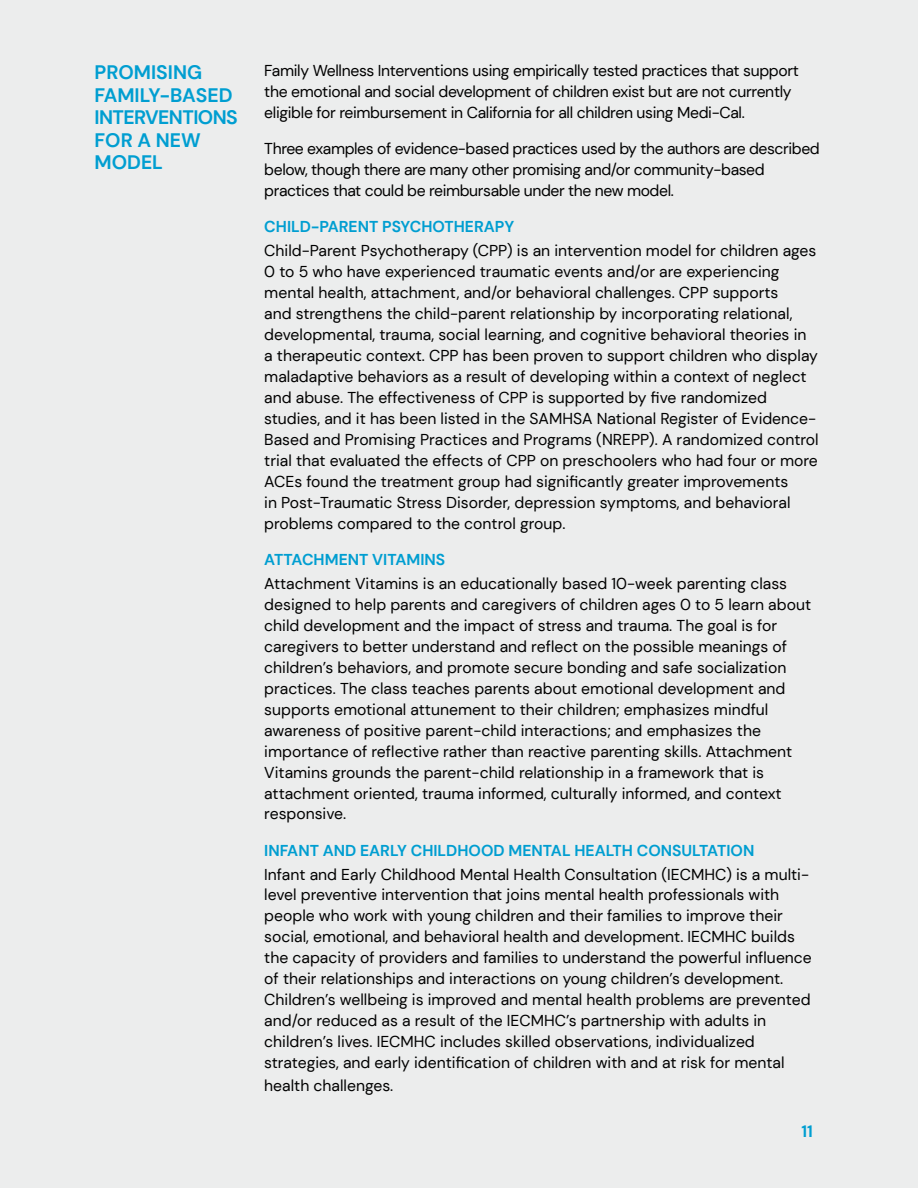
<style>
.page{position:relative;width:918px;height:1188px;background:#eceded}
.page>*{position:absolute;margin:0;border:0;box-sizing:border-box;transform-origin:0 0}
.t1{font:700 19.5px/22.5px "DM Sans";color:#009ed1}
.t2{font:700 16.5px "DM Sans";color:#009ed1}
.t3{font:15.75px/21px "DM Sans";color:#000}
.t4{font:15.75px/21px "DM Sans";letter-spacing:-.02em;color:#000}
.t5{font:15.75px/21px "DM Sans";letter-spacing:-.025em;color:#000}
.t6{font:700 15.75px "DM Sans";color:#009ed1}
</style>
<div class="page">
<p class="t1" style="left:94px;top:61px;width:145px">PROMISING<br>FAMILY-BASED<br>INTERVENTIONS<br>FOR A NEW<br>MODEL</p>
<p class="t4" style="left:264px;top:60px;width:536px">Family Wellness Interventions using empirically tested practices that support the emotional and social development of children exist but are not currently eligible for reimbursement in California for all children using Medi-Cal.</p>
<p class="t5" style="left:264px;top:138px;width:557px">Three examples of evidence-based practices used by the authors are described below, though there are many other promising and/or community-based practices that could be reimbursable under the new model.</p>
<p class="t6" style="left:264px;top:216px;width:251px">CHILD-PARENT PSYCHOTHERAPY</p>
<p class="t3" style="left:264px;top:240px;width:556px">Child-Parent Psychotherapy (CPP) is an intervention model for children ages 0 to 5 who have experienced traumatic events and/or are experiencing mental health, attachment, and/or behavioral challenges. CPP supports<br>and strengthens the child-parent relationship by incorporating relational, developmental, trauma, social learning, and cognitive behavioral theories in a therapeutic context. CPP has been proven to support children who display maladaptive behaviors as a result of developing within a context of neglect and abuse. The effectiveness of CPP is supported by five randomized studies, and it has been listed in the SAMHSA National Register of Evidence-Based and Promising Practices and Programs (NREPP). A randomized control trial that evaluated the effects of CPP on preschoolers who had four or more ACEs found the treatment group had significantly greater improvements<br>in Post-Traumatic Stress Disorder, depression symptoms, and behavioral problems compared to the control group.</p>
<p class="t6" style="left:264px;top:549px;width:183px">ATTACHMENT VITAMINS</p>
<p class="t3" style="left:264px;top:572px;width:548px">Attachment Vitamins is an educationally based 10-week parenting class designed to help parents and caregivers of children ages 0 to 5 learn about child development and the impact of stress and trauma. The goal is for caregivers to better understand and reflect on the possible meanings of children’s behaviors, and promote secure bonding and safe socialization practices. The class teaches parents about emotional development and supports emotional attunement to their children; emphasizes mindful awareness of positive parent-child interactions; and emphasizes the importance of reflective rather than reactive parenting skills. Attachment Vitamins grounds the parent-child relationship in a framework that is attachment oriented, trauma informed, culturally informed, and context responsive.</p>
<p class="t6" style="left:264px;top:840px;width:492px">INFANT AND EARLY CHILDHOOD MENTAL HEALTH CONSULTATION</p>
<p class="t3" style="left:264px;top:863px;width:549px">Infant and Early Childhood Mental Health Consultation (IECMHC) is a multi&shy;level preventive intervention that joins mental health professionals with people who work with young children and their families to improve their social, emotional, and behavioral health and development. IECMHC builds the capacity of providers and families to understand the powerful influence of their relationships and interactions on young children’s development.<br>Children’s wellbeing is improved and mental health problems are prevented and/or reduced as a result of the IECMHC’s partnership with adults in children’s lives. IECMHC includes skilled observations, individualized strategies, and early identification of children with and at risk for mental</p>
<p class="t3" style="left:264px;top:1075px;width:131px">health challenges.</p>
<p class="t2" style="left:802px;top:1121px;width:13px">11</p>
</div>
